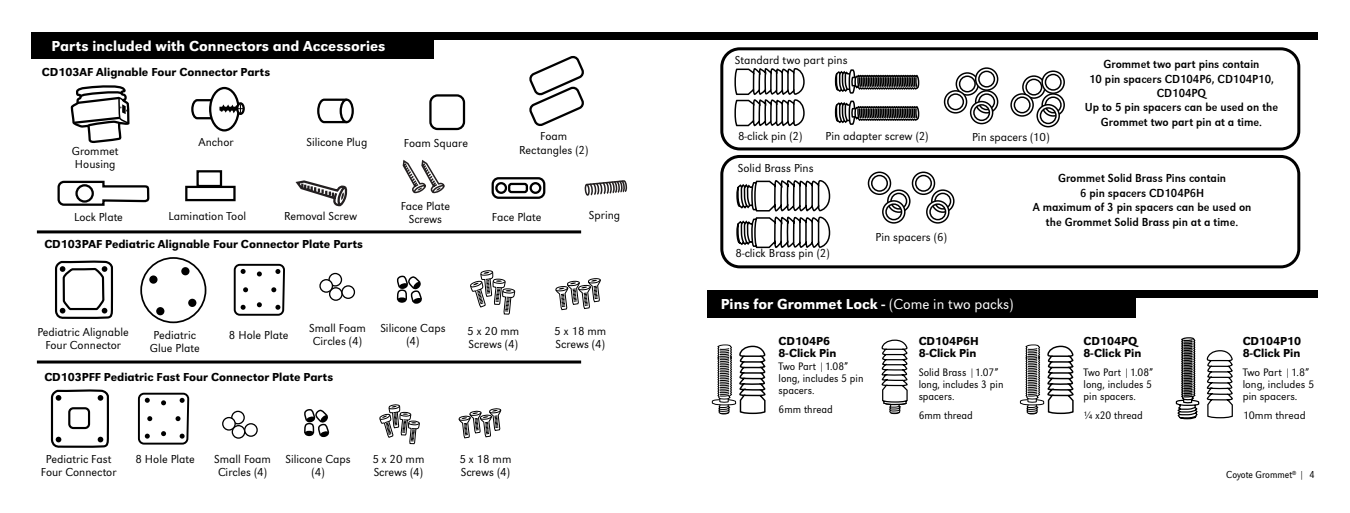
<style>
.page{position:relative;width:1350px;height:513px;background:#fff}
.page>*{position:absolute;margin:0;border:0;box-sizing:border-box;transform-origin:0 0}
.t1{font:500 15px "URW Grotesk";color:#fff}
.t2{font:300 12px/13.5px "URW Grotesk";color:#000;text-align:center}
.t3{font:12px/14.4px "URW Grotesk Nar";color:#000;text-align:center}
.t4{font:500 12px/12px "URW Grotesk";color:#000}
.t5{font:300 11.25px/12px "URW Grotesk Nar";color:#000}
.t6{font:300 11.25px/12px "URW Grotesk";color:#000}
.t7{font:300 10.5px "URW Grotesk Ext Nar";color:#000}
.s1{font-weight:300}
</style>
<div class="page">
<div style="left:429px;top:94px;width:36px;height:36px;border:2px solid #000;border-radius:7px"></div>
<div style="left:340px;top:99px;width:14px;height:24px;border:2px solid #000;border-radius:50%"></div>
<svg style="left:317px;top:98px;width:32px;height:26px"></svg>
<div style="left:209px;top:87px;width:31px;height:45px;border:2px solid #000;border-radius:50%"></div>
<div style="left:236px;top:102px;width:9px;height:13px;border:2px solid #000;border-radius:50%"></div>
<svg style="left:191px;top:98px;width:52px;height:22px"></svg>
<svg style="left:70px;top:85px;width:60px;height:58px"></svg>
<svg style="left:57px;top:180px;width:93px;height:26px"></svg>
<div style="left:75px;top:184px;width:19px;height:19px;border:2px solid #000;border-radius:50%"></div>
<div style="left:185px;top:186px;width:51px;height:15px;border:2px solid #000"></div>
<div style="left:196px;top:170px;width:26px;height:17px;border:2px solid #000"></div>
<svg style="left:295px;top:180px;width:53px;height:27px"></svg>
<svg style="left:402px;top:159px;width:43px;height:35px"></svg>
<div style="left:492px;top:177px;width:53px;height:22px;border:2px solid #000;border-radius:6px"></div>
<div style="left:508px;top:183px;width:20px;height:10px;border:2px solid #000;border-radius:2px"></div>
<div style="left:495px;top:182px;width:12px;height:12px;border:2px solid #000;border-radius:50%"></div>
<div style="left:530px;top:182px;width:11px;height:12px;border:2px solid #000;border-radius:50%"></div>
<div style="left:584px;top:184px;width:6px;height:12px;border:2px solid #231f20;border-radius:50%"></div>
<svg style="left:585px;top:180px;width:43px;height:16px"></svg>
<svg style="left:529px;top:55px;width:55px;height:71px"></svg>
<div style="left:31px;top:32px;width:403px;height:27px;background:#000"></div>
<hr style="left:37px;top:361px;width:544px;height:3px;background:#000">
<hr style="left:37px;top:230px;width:544px;height:3px;background:#000">
<div style="left:434px;top:32px;width:884px;height:8px;background:#000"></div>
<div style="left:1118px;top:291px;width:200px;height:7px;background:#000"></div>
<svg style="left:137px;top:392px;width:53px;height:53px"></svg>
<div style="left:232px;top:425px;width:13px;height:14px;border:1px solid #000;border-radius:50%"></div>
<div style="left:231px;top:411px;width:14px;height:13px;border:1px solid #000;border-radius:50%"></div>
<svg style="left:223px;top:418px;width:12px;height:12px"></svg>
<div style="left:222px;top:417px;width:14px;height:14px;border:1px solid #000;border-radius:50%"></div>
<svg style="left:245px;top:424px;width:12px;height:12px"></svg>
<div style="left:244px;top:423px;width:14px;height:14px;border:1px solid #000;border-radius:50%"></div>
<svg style="left:304px;top:409px;width:26px;height:29px"></svg>
<svg style="left:379px;top:404px;width:41px;height:41px"></svg>
<svg style="left:458px;top:408px;width:44px;height:31px"></svg>
<svg style="left:50px;top:389px;width:59px;height:59px"></svg>
<div style="left:68px;top:407px;width:22px;height:22px;border:2px solid #000;border-radius:4px"></div>
<svg style="left:233px;top:263px;width:52px;height:53px"></svg>
<div style="left:140px;top:257px;width:66px;height:66px;border:2px solid #000;border-radius:50%"></div>
<div style="left:149px;top:275px;width:9px;height:9px;background:#000;border-radius:50%"></div>
<div style="left:181px;top:267px;width:9px;height:8px;background:#000;border-radius:50%"></div>
<div style="left:156px;top:307px;width:8px;height:8px;background:#000;border-radius:50%"></div>
<div style="left:188px;top:299px;width:8px;height:8px;background:#000;border-radius:50%"></div>
<svg style="left:330px;top:288px;width:12px;height:12px"></svg>
<div style="left:329px;top:287px;width:14px;height:14px;border:1px solid #000;border-radius:50%"></div>
<div style="left:328px;top:273px;width:14px;height:14px;border:1px solid #000;border-radius:50%"></div>
<svg style="left:320px;top:280px;width:12px;height:12px"></svg>
<div style="left:319px;top:279px;width:14px;height:14px;border:1px solid #000;border-radius:50%"></div>
<svg style="left:342px;top:286px;width:12px;height:12px"></svg>
<div style="left:341px;top:285px;width:14px;height:14px;border:1px solid #000;border-radius:50%"></div>
<svg style="left:396px;top:275px;width:26px;height:29px"></svg>
<svg style="left:470px;top:270px;width:46px;height:45px"></svg>
<svg style="left:555px;top:278px;width:46px;height:33px"></svg>
<svg style="left:55px;top:260px;width:59px;height:59px"></svg>
<div style="left:707px;top:291px;width:429px;height:27px;background:#000"></div>
<svg style="left:1175px;top:337px;width:58px;height:83px"></svg>
<svg style="left:881px;top:339px;width:27px;height:76px"></svg>
<svg style="left:712px;top:344px;width:54px;height:71px"></svg>
<svg style="left:1020px;top:344px;width:54px;height:71px"></svg>
<svg style="left:867px;top:171px;width:88px;height:53px"></svg>
<svg style="left:734px;top:68px;width:71px;height:59px"></svg>
<svg style="left:834px;top:69px;width:86px;height:25px"></svg>
<svg style="left:834px;top:100px;width:86px;height:25px"></svg>
<svg style="left:943px;top:67px;width:56px;height:58px"></svg>
<svg style="left:1010px;top:70px;width:55px;height:58px"></svg>
<div style="left:720px;top:155px;width:580px;height:113px;border:3px solid #000;border-radius:18px"></div>
<div style="left:720px;top:47px;width:580px;height:103px;border:3px solid #000;border-radius:18px"></div>
<svg style="left:736px;top:180px;width:95px;height:69px"></svg>
<p class="t1" style="left:52px;top:37px;width:335px">Parts included with Connectors and Accessories</p>
<p class="t4" style="left:42px;top:66px;width:230px">CD103AF Alignable Four Connector Parts</p>
<p class="t2" style="left:72px;top:144px;width:48px;text-align:left">Grommet<br>Housing</p>
<p class="t2" style="left:199px;top:136px;width:36px">Anchor</p>
<p class="t2" style="left:306px;top:136px;width:62px">Silicone Plug</p>
<p class="t2" style="left:404px;top:137px;width:66px">Foam Square</p>
<p class="t2" style="left:519px;top:130px;width:71px">Foam<br>Rectangles (2)</p>
<p class="t2" style="left:74px;top:211px;width:50px">Lock Plate</p>
<p class="t2" style="left:401px;top:199px;width:51px">Face Plate<br>Screws</p>
<p class="t2" style="left:284px;top:210px;width:75px">Removal Screw</p>
<p class="t2" style="left:589px;top:209px;width:33px">Spring</p>
<p class="t2" style="left:169px;top:210px;width:79px">Lamination Tool</p>
<p class="t2" style="left:492px;top:210px;width:51px">Face Plate</p>
<p class="t4" style="left:44px;top:238px;width:320px">CD103PAF Pediatric Alignable Four Connector Plate Parts</p>
<p class="t2" style="left:37px;top:325px;width:93px">Pediatric Alignable<br>Four Connector</p>
<p class="t2" style="left:154px;top:328px;width:44px">Pediatric</p>
<p class="t2" style="left:229px;top:328px;width:61px">8 Hole Plate</p>
<p class="t2" style="left:150px;top:342px;width:51px">Glue Plate</p>
<p class="t2" style="left:309px;top:321px;width:58px">Small Foam<br>Circles (4)</p>
<p class="t2" style="left:380px;top:321px;width:67px">Silicone Caps (4)</p>
<p class="t2" style="left:467px;top:324px;width:54px;text-align:left">5 x 20 mm<br>Screws (4)</p>
<p class="t2" style="left:554px;top:324px;width:54px;text-align:left">5 x 18 mm<br>Screws (4)</p>
<p class="t4" style="left:44px;top:371px;width:290px">CD103PFF Pediatric Fast Four Connector Plate Parts</p>
<p class="t2" style="left:41px;top:452px;width:77px">Pediatric Fast<br>Four Connector</p>
<p class="t2" style="left:135px;top:452px;width:61px">8 Hole Plate</p>
<p class="t2" style="left:214px;top:452px;width:58px">Small Foam<br>Circles (4)</p>
<p class="t2" style="left:285px;top:452px;width:67px">Silicone Caps (4)</p>
<p class="t2" style="left:372px;top:452px;width:54px;text-align:left">5 x 20 mm<br>Screws (4)</p>
<p class="t2" style="left:459px;top:452px;width:54px;text-align:left">5 x 18 mm<br>Screws (4)</p>
<p class="t2" style="left:735px;top:53px;width:114px">Standard two part pins</p>
<p class="t2" style="left:738px;top:130px;width:66px">8-click pin (2)</p>
<p class="t2" style="left:826px;top:130px;width:104px">Pin adapter screw (2)</p>
<p class="t2" style="left:972px;top:130px;width:79px">Pin spacers (10)</p>
<p class="t2" style="left:738px;top:161px;width:77px">Solid Brass Pins</p>
<p class="t3" style="left:1085px;top:57px;width:195px">Grommet two part pins contain<br>10 pin spacers CD104P6, CD104P10,<br>CD104PQ<br>Up to 5 pin spacers can be used on the<br>Grommet two part pin at a time.</p>
<p class="t2" style="left:736px;top:246px;width:95px">8-click Brass pin (2)</p>
<p class="t2" style="left:876px;top:230px;width:73px">Pin spacers (6)</p>
<p class="t1" style="left:721px;top:296px;width:294px">Pins for Grommet Lock - <span class="s1">(Come in two packs)</span></p>
<p class="t4" style="left:779px;top:335px;width:59px">CD104P6<br>8-Click Pin</p>
<p class="t5" style="left:779px;top:360px;width:86px">Two Part |1.08” long, includes 5 pin spacers.</p>
<p class="t5" style="left:779px;top:403px;width:56px">6mm thread</p>
<p class="t4" style="left:919px;top:335px;width:62px">CD104P6H<br>8-Click Pin</p>
<p class="t5" style="left:919px;top:366px;width:86px">Solid Brass |1.07” long, includes 3 pin spacers.</p>
<p class="t5" style="left:919px;top:409px;width:56px">6mm thread</p>
<p class="t3" style="left:1033px;top:171px;width:220px">Grommet Solid Brass Pins contain<br>6 pin spacers CD104P6H<br>A maximum of 3 pin spacers can be used on the Grommet Solid Brass pin at a time.</p>
<p class="t4" style="left:1084px;top:335px;width:59px">CD104PQ<br>8-Click Pin</p>
<p class="t5" style="left:1084px;top:366px;width:71px;text-align:justify">Two Part |1.08” long, includes 5 pin spacers.</p>
<p class="t5" style="left:1084px;top:409px;width:61px">¼ x20 thread</p>
<p class="t4" style="left:1243px;top:335px;width:60px">CD104P10<br>8-Click Pin</p>
<p class="t6" style="left:1243px;top:366px;width:73px">Two Part |1.8” long, includes 5 pin spacers.</p>
<p class="t6" style="left:1243px;top:409px;width:64px">10mm thread</p>
<p class="t7" style="left:1226px;top:468px;width:90px">Coyote Grommet<sup>®</sup> | 4</p>
</div>
